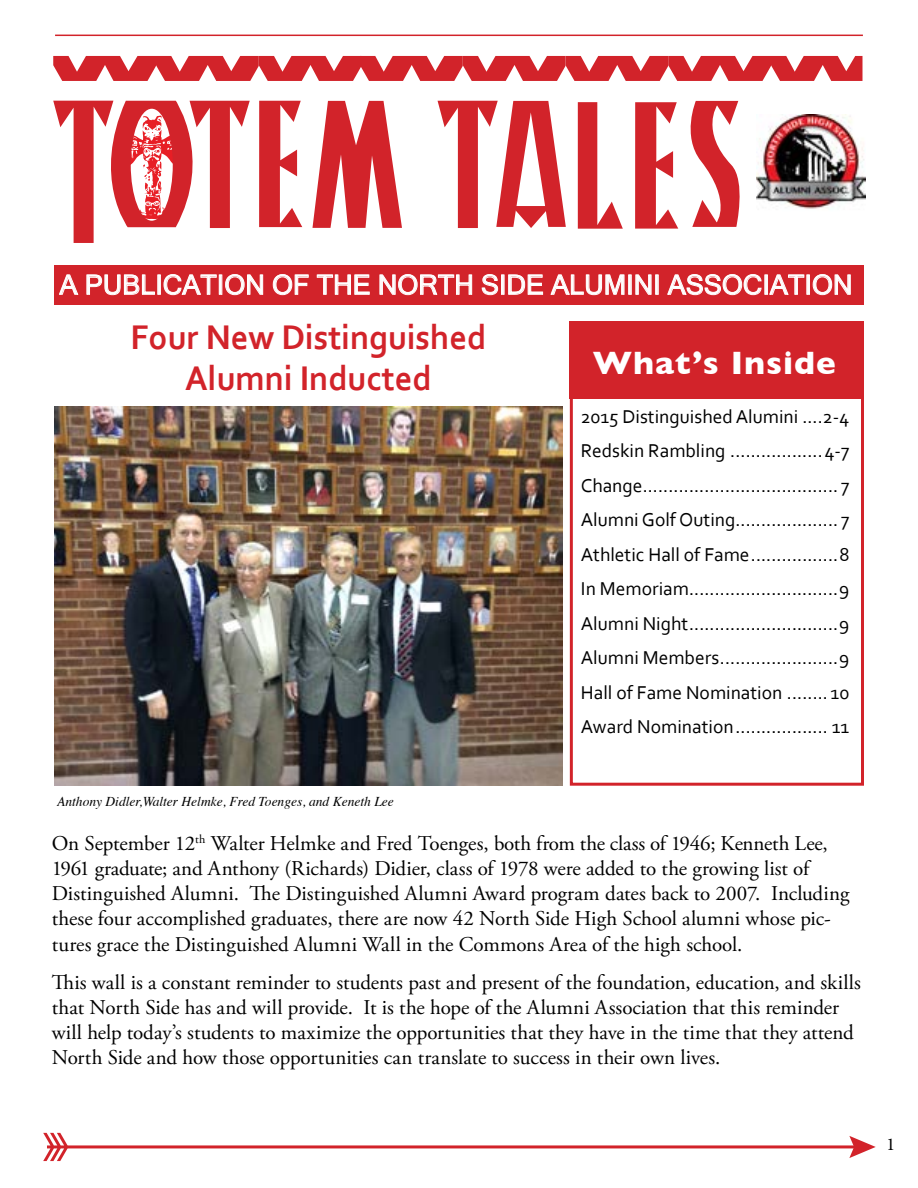
<style>
.page{position:relative;width:918px;height:1188px;background:#fff}
.page>*{position:absolute;margin:0;border:0;box-sizing:border-box;transform-origin:0 0}
.t1{font:700 35.85px/41.4px "Corbel";color:#d2232a;text-align:center;scale:.96 1}
.t2{font:700 33px "Gill Sans";letter-spacing:.03em;color:#fff}
.t3{font:27px "Microsoft Sans Serif";color:#fff}
.t4{font:21px/25.2px "Adobe Garamond Pro";color:#000}
.t5{font:19.5px/34.5px "Corbel";color:#000;text-align:justify}
.t6{font:18px "Minion Pro";color:#000}
.t7{font:italic 13.5px "Times";color:#000}
</style>
<div class="page">
<hr style="left:66px;top:1145px;width:792px;height:3px;background:#d2232a">
<svg style="left:43px;top:1133px;width:25px;height:28px"></svg>
<svg style="left:849px;top:1136px;width:27px;height:22px"></svg>
<hr style="left:55px;top:35px;width:808px;height:1px;background:#d2232a">
<img style="left:55px;top:407px;width:507px;height:379px">
<div style="left:570px;top:391px;width:294px;height:395px;border:3px solid #d2232a"></div>
<div style="left:570px;top:322px;width:294px;height:77px;background:#d2232a"></div>
<div style="left:55px;top:265px;width:809px;height:39px;background:#d2232a"></div>
<svg style="left:59px;top:274px;width:20px;height:21px"></svg>
<svg style="left:86px;top:274px;width:69px;height:21px"></svg>
<div style="left:157px;top:275px;width:4px;height:20px;border:1px solid #fff"></div>
<svg style="left:163px;top:274px;width:54px;height:21px"></svg>
<div style="left:219px;top:275px;width:3px;height:20px;border:1px solid #fff"></div>
<svg style="left:225px;top:274px;width:38px;height:21px"></svg>
<svg style="left:273px;top:274px;width:36px;height:21px"></svg>
<svg style="left:317px;top:274px;width:53px;height:21px"></svg>
<svg style="left:379px;top:274px;width:93px;height:21px"></svg>
<svg style="left:482px;top:274px;width:16px;height:21px"></svg>
<div style="left:501px;top:275px;width:3px;height:20px;border:1px solid #fff"></div>
<svg style="left:508px;top:274px;width:35px;height:21px"></svg>
<svg style="left:550px;top:274px;width:75px;height:21px"></svg>
<div style="left:628px;top:275px;width:4px;height:20px;border:1px solid #fff"></div>
<svg style="left:635px;top:274px;width:17px;height:21px"></svg>
<div style="left:655px;top:275px;width:4px;height:20px;border:1px solid #fff"></div>
<svg style="left:667px;top:274px;width:95px;height:21px"></svg>
<div style="left:765px;top:275px;width:3px;height:20px;border:1px solid #fff"></div>
<svg style="left:769px;top:274px;width:36px;height:21px"></svg>
<div style="left:807px;top:275px;width:3px;height:20px;border:1px solid #fff"></div>
<svg style="left:812px;top:274px;width:39px;height:21px"></svg>
<svg style="left:53px;top:101px;width:197px;height:142px"></svg>
<svg style="left:259px;top:101px;width:43px;height:126px"></svg>
<svg style="left:312px;top:101px;width:90px;height:127px"></svg>
<svg style="left:438px;top:101px;width:128px;height:127px"></svg>
<svg style="left:578px;top:102px;width:45px;height:127px"></svg>
<svg style="left:635px;top:101px;width:105px;height:128px"></svg>
<img style="left:757px;top:114px;width:108px;height:95px">
<svg style="left:53px;top:56px;width:810px;height:25px"></svg>
<p class="t3" style="left:60px;top:269px;width:794px">A PUBLICATION OF THE NORTH SIDE ALUMINI ASSOCIATION</p>
<h1 class="t1" style="left:131px;top:316px;width:372px">Four New Distinguished<br>Alumni Inducted</h1>
<p class="t5" style="left:581px;top:399px;width:270px">2015 Distinguished Alumini ....2-4<br>Redskin Rambling ..................4-7<br>Change...................................... 7<br>Alumni Golf Outing.................... 7<br>Athletic Hall of Fame.................8<br>In Memoriam.............................9<br>Alumni Night.............................9<br>Alumni Members.......................9<br>Hall of Fame Nomination ........ 10<br>Award Nomination.................. 11</p>
<h2 class="t2" style="left:593px;top:343px;width:244px">What’s Inside</h2>
<p class="t7" style="left:57px;top:790px;width:338px">Anthony Didler,Walter Helmke, Fred Toenges, and Keneth Lee</p>
<p class="t4" style="left:52px;top:831px;width:799px">On September 12<sup>th</sup> Walter Helmke and Fred Toenges, both from the class of 1946; Kenneth Lee, 1961 graduate; and Anthony (Richards) Didier, class of 1978 were added to the growing list of Distinguished Alumni. The Distinguished Alumni Award program dates back to 2007. Including these four accomplished graduates, there are now 42 North Side High School alumni whose pic&shy;tures grace the Distinguished Alumni Wall in the Commons Area of the high school.</p>
<p class="t4" style="left:52px;top:970px;width:811px">This wall is a constant reminder to students past and present of the foundation, education, and skills that North Side has and will provide. It is the hope of the Alumni Association that this reminder will help today’s students to maximize the opportunities that they have in the time that they attend North Side and how those opportunities can translate to success in their own lives.</p>
<p class="t6" style="left:887px;top:1133px;width:10px">1</p>
</div>
